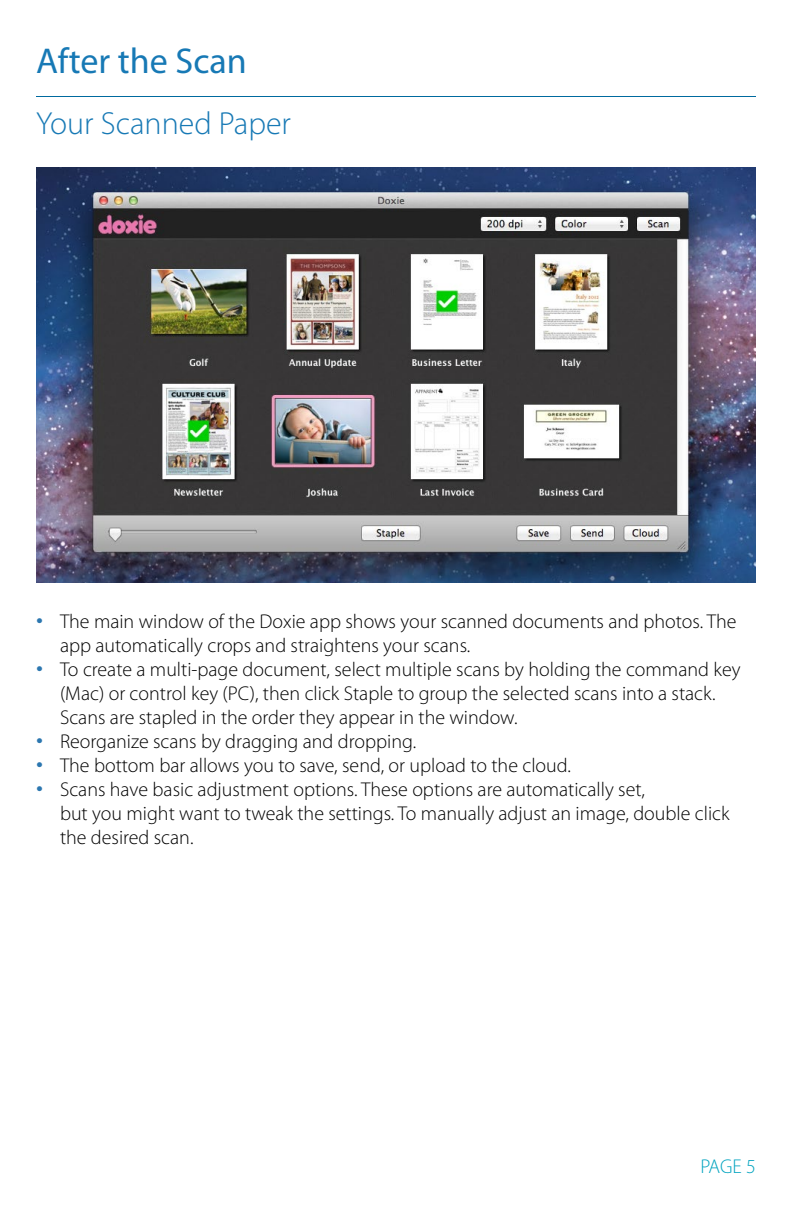
<style>
.page{position:relative;width:792px;height:1224px;background:#fff}
.page>*{position:absolute;margin:0;border:0;box-sizing:border-box;transform-origin:0 0}
.t1{font:36px "Myriad Pro";color:#1779b5}
.t2{font:300 32px "Myriad Pro";color:#1779b5}
.t3{font:300 20px/24px "Myriad Pro";color:#000}
.t4{font:300 20px "Myriad Pro";color:#00a3bf}
.s1{font-size:28px;color:#2c77b0}
</style>
<div class="page">
<hr style="left:36px;top:96px;width:720px;height:1px;background:#006a9f">
<img style="left:36px;top:167px;width:720px;height:415px">
<h1 class="t1" style="left:36px;top:39px;width:212px">After the Scan</h1>
<h2 class="t2" style="left:36px;top:104px;width:257px">Your Scanned Paper</h2>
<p class="t3" style="left:60px;top:609px;width:678px;text-indent:-24px"><span class="s1">•</span> The main window of the Doxie app shows your scanned documents and photos. The app automatically crops and straightens your scans.</p>
<p class="t3" style="left:60px;top:657px;width:682px;text-indent:-24px"><span class="s1">•</span> To create a multi-page document, select multiple scans by holding the command key (Mac) or control key (PC), then click Staple to group the selected scans into a stack.<br>Scans are stapled in the order they appear in the window.</p>
<p class="t3" style="left:36px;top:729px;width:382px"><span class="s1">•</span> Reorganize scans by dragging and dropping.</p>
<p class="t3" style="left:36px;top:753px;width:536px"><span class="s1">•</span> The bottom bar allows you to save, send, or upload to the cloud.</p>
<p class="t3" style="left:60px;top:777px;width:671px;text-indent:-24px"><span class="s1">•</span> Scans have basic adjustment options. These options are automatically set,<br>but you might want to tweak the settings. To manually adjust an image, double click the desired scan.</p>
<p class="t4" style="left:700px;top:1154px;width:57px">PAGE 5</p>
</div>
